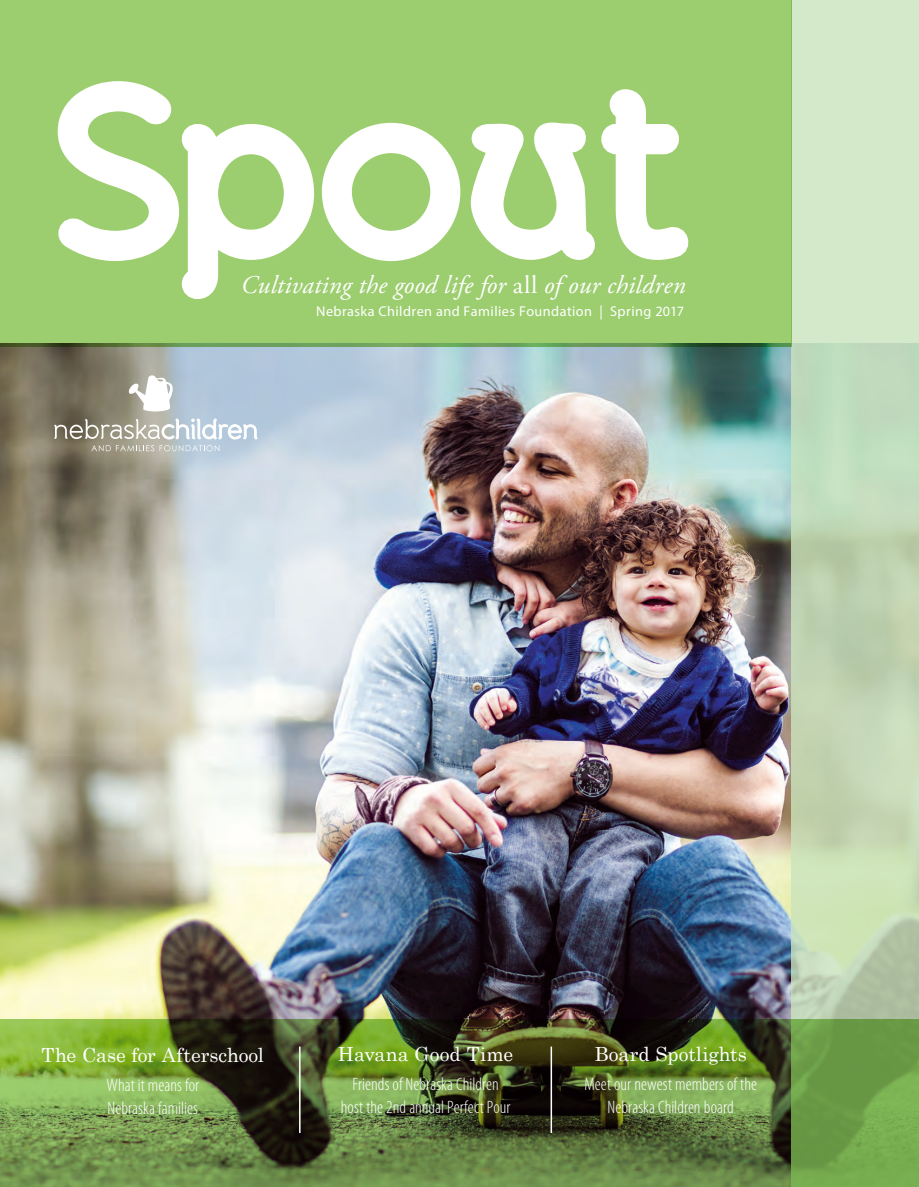
<style>
.page{position:relative;width:919px;height:1187px;background:#fff}
.page>*{position:absolute;margin:0;border:0;box-sizing:border-box;transform-origin:0 0}
.t1{font:italic 25.5px "Adobe Garamond Pro";letter-spacing:.01em;color:#fff}
.t2{font:19.5px "Century Schoolbook";color:#fff}
.t3{font:300 condensed 18px/22.5px "Myriad Pro";letter-spacing:.005em;color:#fff;text-align:center}
.t4{font:14.25px "Myriad Pro";letter-spacing:.03em;color:#fff}
.s1{font-style:normal}
</style>
<div class="page">
<img style="left:0;top:346px;width:791px;height:673px">
<svg style="left:791px;top:0;width:127px;height:1019px;background:#c7dcbb"></svg>
<svg style="left:0;top:1019px;width:918px;height:168px;background:#5d7838"></svg>
<div style="left:0;top:0;width:791px;height:346px;background:#9cce6f"></div>
<svg style="left:57px;top:81px;width:632px;height:218px"></svg>
<svg style="left:128px;top:375px;width:46px;height:36px"></svg>
<svg style="left:54px;top:418px;width:204px;height:33px;background:#b4b8b4"></svg>
<hr style="left:299px;top:1046px;width:1px;height:87px;background:#fff">
<hr style="left:550px;top:1046px;width:2px;height:87px;background:#fff">
<h1 class="t1" style="left:241px;top:270px;width:446px">Cultivating the good life for <span class="s1">all</span> of our children</h1>
<p class="t4" style="left:316px;top:303px;width:369px">Nebraska Children and Families Foundation | Spring 2017</p>
<p class="t2" style="left:42px;top:1038px;width:224px">The Case for Afterschool</p>
<p class="t3" style="left:106px;top:1074px;width:94px;text-align:left">What it means for<br>Nebraska families</p>
<p class="t2" style="left:338px;top:1037px;width:177px">Havana Good Time</p>
<p class="t3" style="left:341px;top:1073px;width:171px">Friends of Nebraska Children host the 2nd annual Perfect Pour</p>
<p class="t2" style="left:594px;top:1037px;width:154px">Board Spotlights</p>
<p class="t3" style="left:584px;top:1073px;width:174px">Meet our newest members of the<br>Nebraska Children board</p>
</div>
